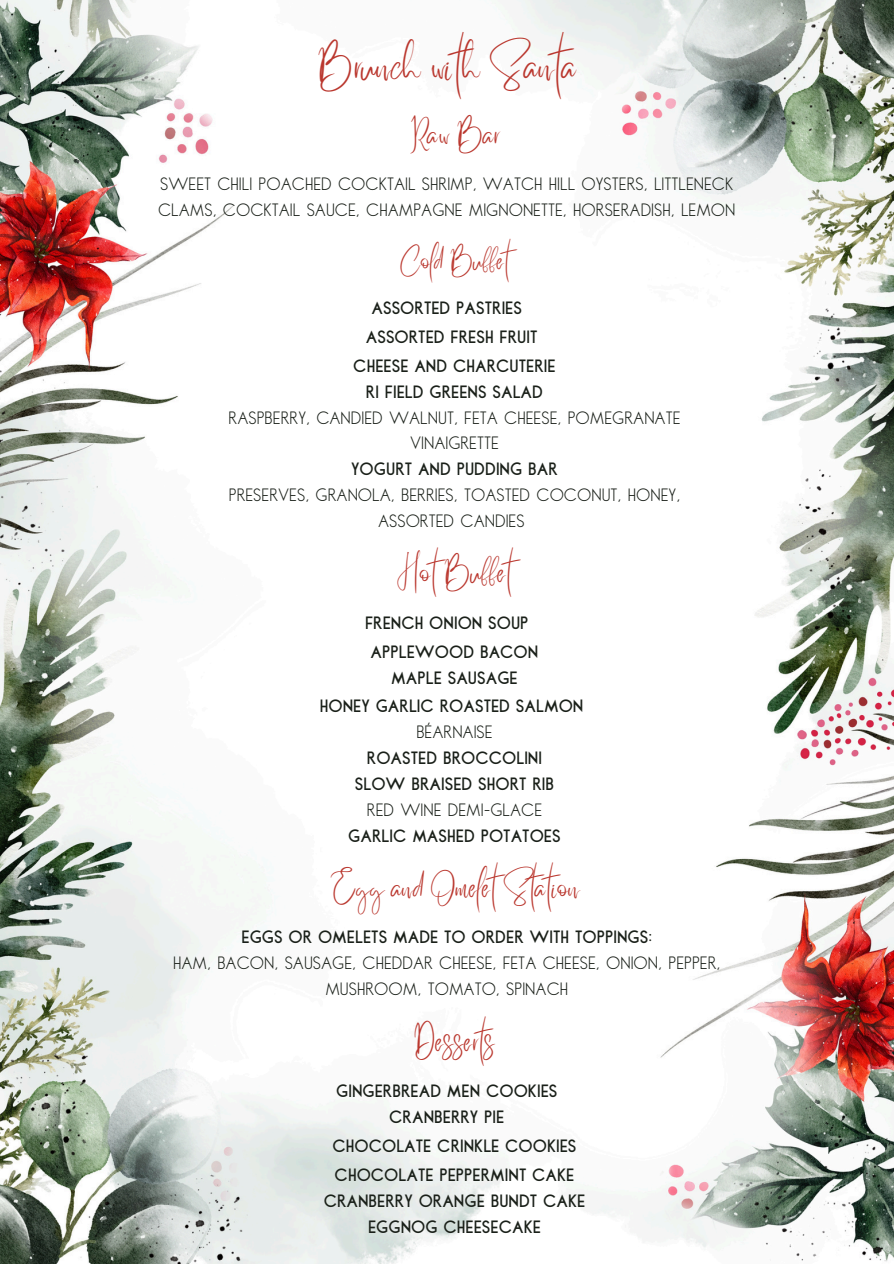
<style>
.page{position:relative;width:894px;height:1264px;background:#fff}
.page>*{position:absolute;margin:0;border:0;box-sizing:border-box;transform-origin:0 0}
.t1{font:33px "Better Saturday";color:#ba372e}
.t2{font:24.3px "Better Saturday";color:#ba372e}
.t3{font:21.3px "Better Saturday";color:#ba372e}
.t4{font:700 18.75px/25.8px "Sinclaire";color:#1a2019;text-align:center}
.t5{font:18.75px/25.8px "Sinclaire";color:#1a2019;text-align:center}
</style>
<div class="page">
<img style="left:0;top:0;width:893px;height:1263px">
<h1 class="t1" style="left:317px;top:61px;width:265px">Brunch with Santa</h1>
<h2 class="t2" style="left:409px;top:130px;width:92px">Raw Bar</h2>
<p class="t5" style="left:158px;top:171px;width:578px;text-align:left">SWEET CHILI POACHED COCKTAIL SHRIMP, WATCH HILL OYSTERS, LITTLENECK<br>CLAMS, COCKTAIL SAUCE, CHAMPAGNE MIGNONETTE, HORSERADISH, LEMON</p>
<p class="t3" style="left:399px;top:257px;width:123px">Cold Buffet</p>
<p class="t4" style="left:371px;top:295px;width:152px">ASSORTED PASTRIES</p>
<h2 class="t4" style="left:365px;top:324px;width:173px">ASSORTED FRESH FRUIT</h2>
<p class="t4" style="left:353px;top:353px;width:204px">CHEESE AND CHARCUTERIE</p>
<p class="t4" style="left:366px;top:378px;width:178px">RI FIELD GREENS SALAD</p>
<h2 class="t5" style="left:228px;top:404px;width:453px">RASPBERRY, CANDIED WALNUT, FETA CHEESE, POMEGRANATE<br>VINAIGRETTE</h2>
<p class="t4" style="left:351px;top:456px;width:208px">YOGURT AND PUDDING BAR</p>
<p class="t5" style="left:229px;top:482px;width:453px">PRESERVES, GRANOLA, BERRIES, TOASTED COCONUT, HONEY,<br>ASSORTED CANDIES</p>
<h3 class="t2" style="left:397px;top:569px;width:130px">HotBuffet</h3>
<p class="t4" style="left:365px;top:609px;width:165px">FRENCH ONION SOUP</p>
<h2 class="t4" style="left:370px;top:638px;width:169px">APPLEWOOD BACON<br>MAPLE SAUSAGE</h2>
<p class="t4" style="left:320px;top:693px;width:265px">HONEY GARLIC ROASTED SALMON</p>
<p class="t5" style="left:416px;top:719px;width:78px">BÉARNAISE</p>
<p class="t4" style="left:367px;top:745px;width:177px">ROASTED BROCCOLINI</p>
<p class="t4" style="left:355px;top:771px;width:201px">SLOW BRAISED SHORT RIB</p>
<p class="t5" style="left:367px;top:796px;width:177px">RED WINE DEMI-GLACE</p>
<p class="t4" style="left:348px;top:822px;width:214px">GARLIC MASHED POTATOES</p>
<h4 class="t2" style="left:329px;top:883px;width:252px">Egg and OmeletStation</h4>
<h4 class="t4" style="left:241px;top:924px;width:412px">EGGS OR OMELETS MADE TO ORDER WITH TOPPINGS:</h4>
<h4 class="t5" style="left:173px;top:950px;width:548px">HAM, BACON, SAUSAGE, CHEDDAR CHEESE, FETA CHEESE, ONION, PEPPER,<br>MUSHROOM, TOMATO, SPINACH</h4>
<h4 class="t2" style="left:414px;top:1037px;width:86px">Desserts</h4>
<h4 class="t4" style="left:336px;top:1078px;width:223px">GINGERBREAD MEN COOKIES<br>CRANBERRY PIE</h4>
<p class="t4" style="left:332px;top:1133px;width:245px">CHOCOLATE CRINKLE COOKIES</p>
<p class="t4" style="left:323px;top:1161px;width:263px">CHOCOLATE PEPPERMINT CAKE<br>CRANBERRY ORANGE BUNDT CAKE<br>EGGNOG CHEESECAKE</p>
</div>
